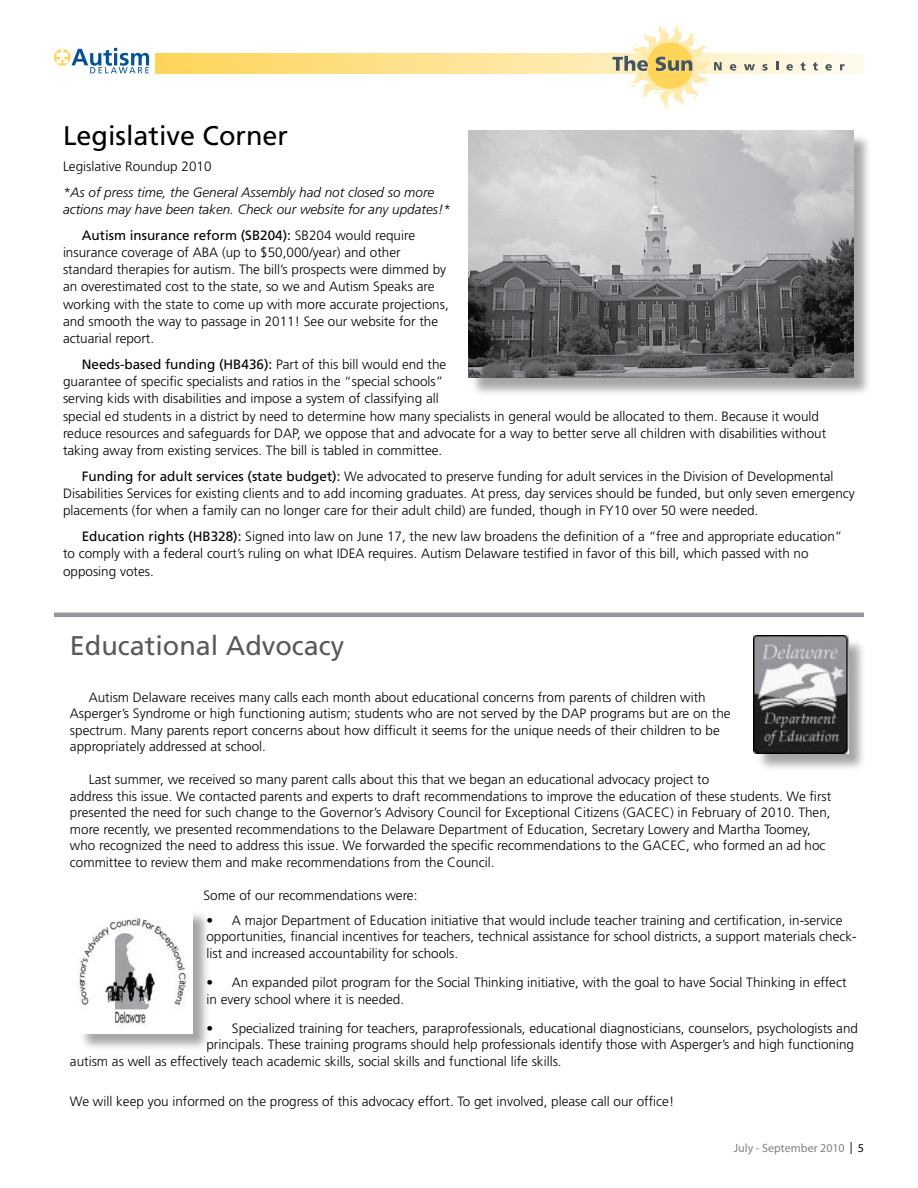
<style>
.page{position:relative;width:918px;height:1188px;background:#fff}
.page>*{position:absolute;margin:0;border:0;box-sizing:border-box;transform-origin:0 0}
.t1{font:27px "Frutiger";color:#58595b}
.t2{font:27px "Frutiger";color:#000}
.t3{font:300 13.5px/17.2px "Frutiger";color:#000}
.t4{font:italic 300 13.5px/17.2px "Frutiger";color:#000}
.t5{font:12px "Myriad Pro";color:#808285}
.s1{font-weight:400}
.s2{color:#000}
</style>
<div class="page">
<svg style="left:155px;top:53px;width:708px;height:21px;background:#fee49a"></svg>
<svg style="left:54px;top:49px;width:17px;height:17px"></svg>
<svg style="left:57px;top:48px;width:92px;height:25px"></svg>
<svg style="left:613px;top:24px;width:109px;height:86px"></svg>
<svg style="left:730px;top:64px;width:6px;height:7px"></svg>
<svg style="left:744px;top:64px;width:11px;height:6px"></svg>
<svg style="left:762px;top:64px;width:6px;height:7px"></svg>
<svg style="left:776px;top:62px;width:2px;height:8px"></svg>
<svg style="left:786px;top:64px;width:7px;height:7px"></svg>
<svg style="left:801px;top:62px;width:4px;height:9px"></svg>
<svg style="left:813px;top:62px;width:5px;height:9px"></svg>
<svg style="left:825px;top:64px;width:7px;height:7px"></svg>
<svg style="left:840px;top:64px;width:5px;height:6px"></svg>
<hr style="left:54px;top:613px;width:810px;height:4px;background:#939598">
<div style="left:470px;top:133px;width:402px;height:264px;background:#000;opacity:.35"></div>
<img style="left:468px;top:131px;width:385px;height:247px">
<div style="left:80px;top:910px;width:131px;height:142px;background:#000;opacity:.35"></div>
<img style="left:79px;top:910px;width:113px;height:123px">
<div style="left:756px;top:638px;width:111px;height:134px;background:#000;opacity:.35"></div>
<img style="left:754px;top:636px;width:94px;height:117px">
<h1 class="t2" style="left:63px;top:120px;width:227px">Legislative Corner</h1>
<p class="t3" style="left:63px;top:158px;width:150px">Legislative Roundup 2010</p>
<p class="t4" style="left:63px;top:184px;width:389px">*As of press time, the General Assembly had not closed so more actions may have been taken. Check our website for any updates!*</p>
<p class="t3" style="left:63px;top:227px;width:387px;text-indent:19px"><span class="s1">Autism insurance reform (SB204):</span> SB204 would require insurance coverage of ABA (up to $50,000/year) and other standard therapies for autism. The bill’s prospects were dimmed by an overestimated cost to the state, so we and Autism Speaks are working with the state to come up with more accurate projections, and smooth the way to passage in 2011! See our website for the actuarial report.</p>
<p class="t3" style="left:63px;top:356px;width:765px;text-indent:19px"><span class="s1">Needs-based funding (HB436):</span> Part of this bill would end the<br>guarantee of specific specialists and ratios in the “special schools”<br>serving kids with disabilities and impose a system of classifying all<br>special ed students in a district by need to determine how many specialists in general would be allocated to them. Because it would reduce resources and safeguards for DAP, we oppose that and advocate for a way to better serve all children with disabilities without taking away from existing services. The bill is tabled in committee.</p>
<p class="t3" style="left:63px;top:468px;width:793px;text-indent:19px"><span class="s1">Funding for adult services (state budget):</span> We advocated to preserve funding for adult services in the Division of Developmental<br>Disabilities Services for existing clients and to add incoming graduates. At press, day services should be funded, but only seven emergency placements (for when a family can no longer care for their adult child) are funded, though in FY10 over 50 were needed.</p>
<p class="t3" style="left:63px;top:528px;width:781px;text-indent:19px"><span class="s1">Education rights (HB328):</span> Signed into law on June 17, the new law broadens the definition of a “free and appropriate education” to comply with a federal court’s ruling on what IDEA requires. Autism Delaware testified in favor of this bill, which passed with no opposing votes.</p>
<h1 class="t1" style="left:70px;top:630px;width:276px">Educational Advocacy</h1>
<p class="t3" style="left:70px;top:689px;width:662px;line-height:16.5px;text-indent:19px">Autism Delaware receives many calls each month about educational concerns from parents of children with Asperger’s Syndrome or high functioning autism; students who are not served by the DAP programs but are on the spectrum. Many parents report concerns about how difficult it seems for the unique needs of their children to be appropriately addressed at school.</p>
<p class="t3" style="left:70px;top:772px;width:763px;line-height:16.5px;text-indent:19px">Last summer, we received so many parent calls about this that we began an educational advocacy project to<br>address this issue. We contacted parents and experts to draft recommendations to improve the education of these students. We first presented the need for such change to the Governor’s Advisory Council for Exceptional Citizens (GACEC) in February of 2010. Then, more recently, we presented recommendations to the Delaware Department of Education, Secretary Lowery and Martha Toomey, who recognized the need to address this issue. We forwarded the specific recommendations to the GACEC, who formed an ad hoc committee to review them and make recommendations from the Council.</p>
<p class="t3" style="left:203px;top:887px;width:216px">Some of our recommendations were:</p>
<p class="t3" style="left:206px;top:912px;width:652px;line-height:16.5px">• A major Department of Education initiative that would include teacher training and certification, in-service opportunities, financial incentives for teachers, technical assistance for school districts, a support materials check&shy;list and increased accountability for schools.</p>
<p class="t3" style="left:206px;top:975px;width:642px;line-height:16.5px">• An expanded pilot program for the Social Thinking initiative, with the goal to have Social Thinking in effect in every school where it is needed.</p>
<p class="t3" style="left:206px;top:1020px;width:653px">• Specialized training for teachers, paraprofessionals, educational diagnosticians, counselors, psychologists and</p>
<p class="t3" style="left:206px;top:1036px;width:649px">principals. These training programs should help professionals identify those with Asperger’s and high functioning</p>
<p class="t3" style="left:70px;top:1053px;width:493px">autism as well as effectively teach academic skills, social skills and functional life skills.</p>
<p class="t3" style="left:70px;top:1093px;width:606px">We will keep you informed on the progress of this advocacy effort. To get involved, please call our office!</p>
<p class="t5" style="left:734px;top:1141px;width:132px">July - September 2010 <span class="s2">| 5</span></p>
</div>
